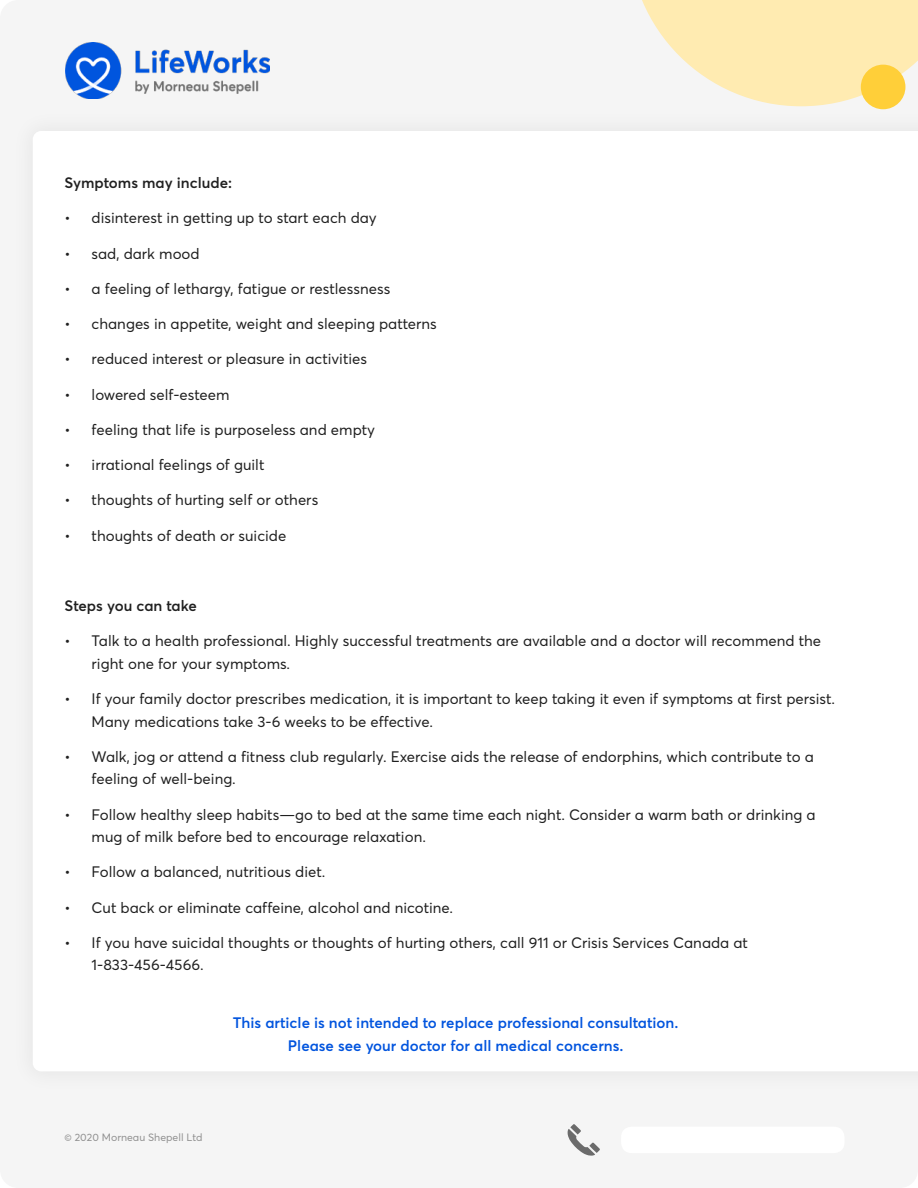
<style>
.page{position:relative;width:918px;height:1188px;background:#fff}
.page>*{position:absolute;margin:0;border:0;box-sizing:border-box;transform-origin:0 0}
.t1{font:15px/22.5px "Averta";color:#202020}
.t2{font:600 15px/22.5px "Averta";color:#0054de;text-align:center}
.t3{font:600 15px "Averta";color:#202020}
.t4{font:10.5px "Averta";color:#909090}
</style>
<div class="page">
<img style="left:66px;top:43px;width:204px;height:55px">
<svg style="left:642px;top:0;width:276px;height:106px"></svg>
<div style="left:861px;top:65px;width:44px;height:44px;background:#ffcf39;border-radius:50%"></div>
<svg style="left:567px;top:1124px;width:33px;height:32px"></svg>
<p class="t3" style="left:65px;top:177px;width:169px">Symptoms may include:</p>
<p class="t1" style="left:65px;top:208px;width:314px">• disinterest in getting up to start each day</p>
<p class="t1" style="left:65px;top:243px;width:137px">• sad, dark mood</p>
<p class="t1" style="left:65px;top:279px;width:327px">• a feeling of lethargy, fatigue or restlessness</p>
<p class="t1" style="left:65px;top:314px;width:374px">• changes in appetite, weight and sleeping patterns</p>
<p class="t1" style="left:65px;top:349px;width:304px">• reduced interest or pleasure in activities</p>
<p class="t1" style="left:65px;top:384px;width:166px">• lowered self-esteem</p>
<p class="t1" style="left:65px;top:420px;width:312px">• feeling that life is purposeless and empty</p>
<p class="t1" style="left:65px;top:455px;width:201px">• irrational feelings of guilt</p>
<p class="t1" style="left:65px;top:490px;width:255px">• thoughts of hurting self or others</p>
<p class="t1" style="left:65px;top:525px;width:223px">• thoughts of death or suicide</p>
<p class="t3" style="left:65px;top:600px;width:134px">Steps you can take</p>
<p class="t1" style="left:92px;top:631px;width:731px;text-indent:-27px">• Talk to a health professional. Highly successful treatments are available and a doctor will recommend the right one for your symptoms.</p>
<p class="t1" style="left:92px;top:689px;width:745px;text-indent:-27px">• If your family doctor prescribes medication, it is important to keep taking it even if symptoms at first persist.<br>Many medications take 3-6 weeks to be effective.</p>
<p class="t1" style="left:92px;top:747px;width:724px;text-indent:-27px">• Walk, jog or attend a fitness club regularly. Exercise aids the release of endorphins, which contribute to a feeling of well-being.</p>
<p class="t1" style="left:92px;top:804px;width:726px;text-indent:-27px">• Follow healthy sleep habits—go to bed at the same time each night. Consider a warm bath or drinking a mug of milk before bed to encourage relaxation.</p>
<p class="t1" style="left:65px;top:862px;width:262px">• Follow a balanced, nutritious diet.</p>
<p class="t1" style="left:65px;top:897px;width:390px">• Cut back or eliminate caffeine, alcohol and nicotine.</p>
<p class="t1" style="left:92px;top:933px;width:658px;text-indent:-27px">• If you have suicidal thoughts or thoughts of hurting others, call 911 or Crisis Services Canada at<br>1-833-456-4566.</p>
<p class="t2" style="left:233px;top:1013px;width:447px">This article is not intended to replace professional consultation.<br>Please see your doctor for all medical concerns.</p>
<p class="t4" style="left:65px;top:1134px;width:139px">© 2020 Morneau Shepell Ltd</p>
</div>
